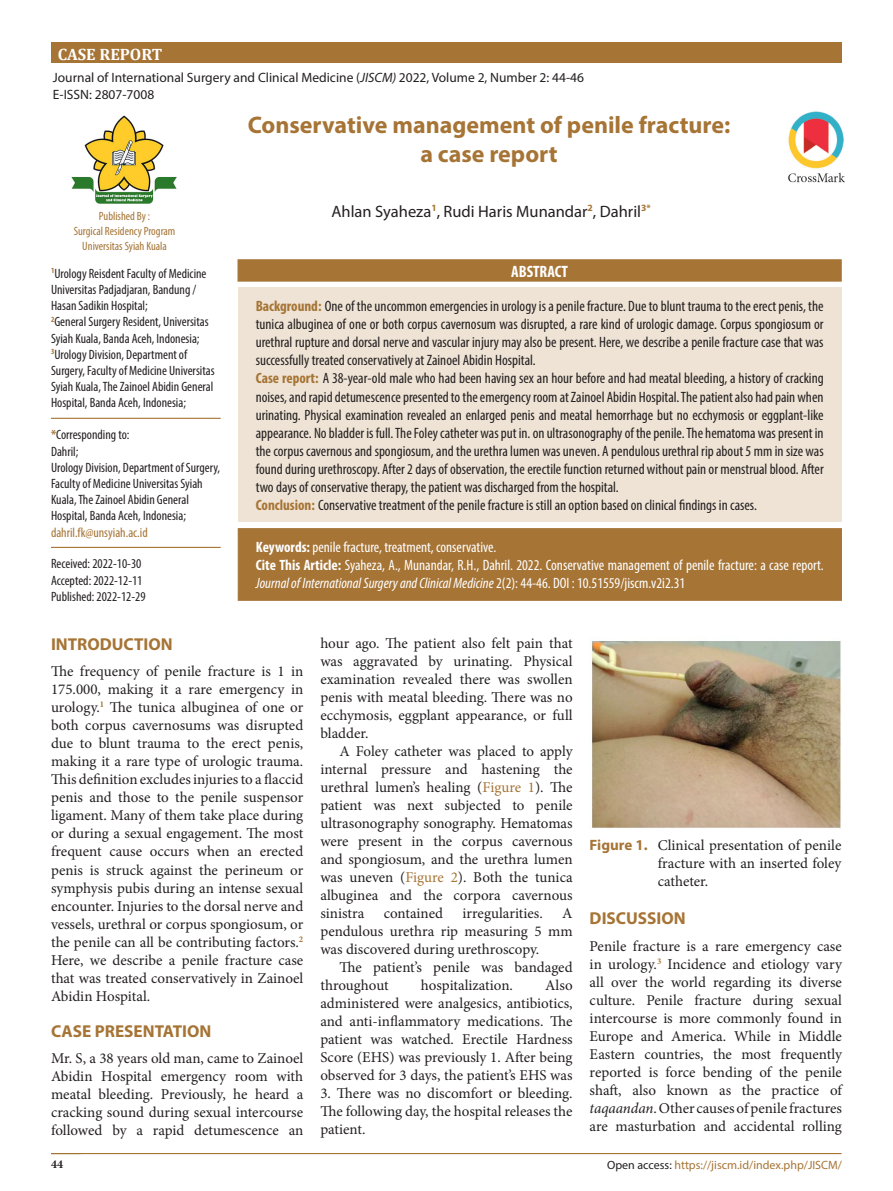
<style>
.page{position:relative;width:893px;height:1191px;background:#fff}
.page>*{position:absolute;margin:0;border:0;box-sizing:border-box;transform-origin:0 0}
.t1{font:700 24px "Myriad Pro";color:#a67435}
.t2{font:700 17.25px "Myriad Pro";color:#a67435}
.t3{font:16.5px "Myriad Pro";color:#231f20}
.t4{font:700 16.5px "Cambria";color:#fff}
.Default{font:700 condensed 16.5px "Myriad Pro";color:#fff}
.t5{font:15px/18px "Minion Pro";color:#231f20;text-align:justify}
.t6{font:condensed 15px/18px "Myriad Pro";color:#231f20;text-align:justify}
.t7{font:condensed 15px/18px "Myriad Pro";color:#fff}
.Pa5{font:condensed 13.5px/16.2px "Myriad Pro";color:#231f20}
.t8{font:13.5px "Myriad Pro";color:#231f20}
.t9{font:condensed 13.5px "Myriad Pro";color:#a67435}
.judul{font:condensed 12px "Myriad Pro";color:#a67435}
.judul-2{font:12px "Myriad Pro";color:#a67435}
.judul-3{font:700 12px "Minion Pro";color:#231f20}
.s1{font-style:italic}
.s2{font-weight:700;color:#a67435}
.s3{font-weight:700}
.s4{color:#a67435}
.s5{font-family:"Myriad Pro";font-weight:700;color:#a67435}
.s6{color:#231f20}
</style>
<div class="page">
<div style="left:51px;top:43px;width:790px;height:20px;background:#a67435"></div>
<div style="left:237px;top:259px;width:605px;height:23px;background:#a67435;border:1px solid #a67435"></div>
<div style="left:239px;top:287px;width:603px;height:235px;background:#eee3d4"></div>
<div style="left:238px;top:528px;width:604px;height:73px;background:#a67435;border:1px solid #a67435"></div>
<img style="left:788px;top:111px;width:57px;height:72px">
<hr style="left:51px;top:418px;width:170px;height:1px;background:#a67435">
<hr style="left:51px;top:547px;width:170px;height:1px;background:#a67435">
<hr style="left:51px;top:1153px;width:790px;height:1px;background:#a67435">
<img style="left:71px;top:115px;width:106px;height:89px">
<img style="left:591px;top:641px;width:250px;height:187px">
<p class="t4" style="left:58px;top:43px;width:106px">CASE REPORT</p>
<p class="t8" style="left:53px;top:70px;width:533px">Journal of International Surgery and Clinical Medicine (<span class="s1">JISCM)</span> 2022, Volume 2, Number 2: 44-46</p>
<p class="t8" style="left:53px;top:86px;width:103px">E-ISSN: 2807-7008</p>
<p class="judul" style="left:99px;top:209px;width:53px">Published By :</p>
<p class="judul" style="left:74px;top:224px;width:103px">Surgical Residency Program</p>
<p class="judul" style="left:82px;top:238px;width:86px">Universitas Syiah Kuala</p>
<p class="Pa5" style="left:51px;top:265px;width:157px"><sup>1</sup>Urology Reisdent Faculty of Medicine<br>Universitas Padjadjaran, Bandung /<br>Hasan Sadikin Hospital;</p>
<p class="Pa5" style="left:51px;top:314px;width:159px"><sup>2</sup>General Surgery Resident, Universitas<br>Syiah Kuala, Banda Aceh, Indonesia;</p>
<p class="Pa5" style="left:51px;top:346px;width:165px"><sup>3</sup>Urology Division, Department of Surgery, Faculty of Medicine Universitas Syiah Kuala, The Zainoel Abidin General Hospital, Banda Aceh, Indonesia;</p>
<p class="Pa5" style="left:51px;top:426px;width:80px"><span class="s2">*</span>Corresponding to:</p>
<p class="Pa5" style="left:51px;top:443px;width:29px">Dahril;</p>
<p class="Pa5" style="left:51px;top:459px;width:171px">Urology Division, Department of Surgery, Faculty of Medicine Universitas Syiah Kuala, The Zainoel Abidin General Hospital, Banda Aceh, Indonesia;</p>
<p class="t9" style="left:51px;top:524px;width:98px">dahril.fk@unsyiah.ac.id</p>
<p class="Pa5" style="left:51px;top:555px;width:92px">Received: 2022-10-30</p>
<p class="Pa5" style="left:51px;top:572px;width:93px">Accepted: 2022-12-11</p>
<p class="Pa5" style="left:51px;top:588px;width:96px">Published: 2022-12-29</p>
<p class="t1" style="left:248px;top:109px;width:484px">Conservative management of penile fracture:</p>
<p class="t1" style="left:420px;top:138px;width:139px">a case report</p>
<p class="t3" style="left:331px;top:201px;width:321px">Ahlan Syaheza<sup>1</sup>, Rudi Haris Munandar<sup>2</sup>, Dahril<sup>3*</sup></p>
<p class="Default" style="left:511px;top:261px;width:58px">ABSTRACT</p>
<p class="t6" style="left:256px;top:297px;width:569px"><span class="s2">Background:</span> One of the uncommon emergencies in urology is a penile fracture. Due to blunt trauma to the erect penis, the tunica albuginea of one or both corpus cavernosum was disrupted, a rare kind of urologic damage. Corpus spongiosum or urethral rupture and dorsal nerve and vascular injury may also be present. Here, we describe a penile fracture case that was successfully treated conservatively at Zainoel Abidin Hospital.</p>
<p class="t6" style="left:256px;top:369px;width:570px"><span class="s2">Case report:</span> A 38-year-old male who had been having sex an hour before and had meatal bleeding, a history of cracking noises, and rapid detumescence presented to the emergency room at Zainoel Abidin Hospital. The patient also had pain when urinating. Physical examination revealed an enlarged penis and meatal hemorrhage but no ecchymosis or eggplant-like appearance. No bladder is full. The Foley catheter was put in. on ultrasonography of the penile. The hematoma was present in the corpus cavernous and spongiosum, and the urethra lumen was uneven. A pendulous urethral rip about 5 mm in size was found during urethroscopy. After 2 days of observation, the erectile function returned without pain or menstrual blood. After two days of conservative therapy, the patient was discharged from the hospital.</p>
<p class="t6" style="left:256px;top:495px;width:503px"><span class="s2">Conclusion:</span> Conservative treatment of the penile fracture is still an option based on clinical findings in cases.</p>
<p class="t7" style="left:256px;top:538px;width:242px"><span class="s3">Keywords:</span> penile fracture, treatment, conservative.</p>
<p class="t7" style="left:256px;top:556px;width:569px"><span class="s3">Cite This Article:</span> Syaheza, A., Munandar, R.H., Dahril. 2022. Conservative management of penile fracture: a case report.<br><span class="s1">Journal of International Surgery and Clinical Medicine</span> 2(2): 44-46. DOI : 10.51559/jiscm.v2i2.31</p>
<p class="t2" style="left:51px;top:633px;width:123px">INTRODUCTION</p>
<p class="t5" style="left:51px;top:662px;width:254px">The frequency of penile fracture is 1 in 175.000, making it a rare emergency in urology.<sup>1</sup> The tunica albuginea of one or both corpus cavernosums was disrupted due to blunt trauma to the erect penis, making it a rare type of urologic trauma.<br>This definition excludes injuries to a flaccid penis and those to the penile suspensor ligament. Many of them take place during or during a sexual engagement. The most frequent cause occurs when an erected penis is struck against the perineum or symphysis pubis during an intense sexual encounter. Injuries to the dorsal nerve and vessels, urethral or corpus spongiosum, or the penile can all be contributing factors.<sup>2<br></sup>Here, we describe a penile fracture case that was treated conservatively in Zainoel Abidin Hospital.</p>
<p class="t2" style="left:51px;top:1019px;width:162px">CASE PRESENTATION</p>
<p class="t5" style="left:51px;top:1049px;width:254px">Mr. S, a 38 years old man, came to Zainoel Abidin Hospital emergency room with meatal bleeding. Previously, he heard a cracking sound during sexual intercourse followed by a rapid detumescence an</p>
<p class="judul-3" style="left:51px;top:1156px;width:13px">44</p>
<p class="t5" style="left:320px;top:634px;width:254px">hour ago. The patient also felt pain that was aggravated by urinating. Physical examination revealed there was swollen penis with meatal bleeding. There was no ecchymosis, eggplant appearance, or full bladder.</p>
<p class="t5" style="left:320px;top:742px;width:254px;text-indent:19px">A Foley catheter was placed to apply internal pressure and hastening the urethral lumen’s healing (<span class="s4">Figure 1</span>). The patient was next subjected to penile ultrasonography sonography. Hematomas were present in the corpus cavernous and spongiosum, and the urethra lumen was uneven (<span class="s4">Figure 2</span>). Both the tunica albuginea and the corpora cavernous sinistra</p>
<p class="t5" style="left:384px;top:904px;width:61px">contained</p>
<p class="t5" style="left:463px;top:904px;width:82px">irregularities.</p>
<p class="t5" style="left:320px;top:904px;width:254px;text-indent:242px">A pendulous urethra rip measuring 5 mm was discovered during urethroscopy.</p>
<p class="t5" style="left:320px;top:958px;width:254px;text-indent:19px">The patient’s penile was bandaged throughout</p>
<p class="t5" style="left:320px;top:976px;width:254px;text-indent:225px">Also administered were analgesics, antibiotics, and anti-inflammatory medications. The patient was watched. Erectile Hardness Score (EHS) was previously 1. After being observed for 3 days, the patient’s EHS was</p>
<p class="t5" style="left:320px;top:1084px;width:254px">3. There was no discomfort or bleeding.<br>The following day, the hospital releases the patient.</p>
<p class="t5" style="left:421px;top:976px;width:94px">hospitalization.</p>
<p class="t5" style="left:658px;top:836px;width:185px;text-indent:-68px"><span class="s5">Figure 1.</span> Clinical presentation of penile fracture with an inserted foley catheter.</p>
<p class="t2" style="left:590px;top:907px;width:98px">DISCUSSION</p>
<p class="t5" style="left:590px;top:937px;width:254px">Penile fracture is a rare emergency case in urology.<sup>3</sup> Incidence and etiology vary all over the world regarding its diverse culture. Penile fracture during sexual intercourse is more commonly found in Europe and America. While in Middle Eastern countries, the most frequently reported is force bending of the penile shaft, also known as the practice of <span class="s1">taqaandan</span>. Other causes of penile fractures are masturbation and accidental rolling</p>
<p class="judul-2" style="left:607px;top:1157px;width:236px"><span class="s6">Open access:</span> https://jiscm.id/index.php/JISCM/</p>
</div>
